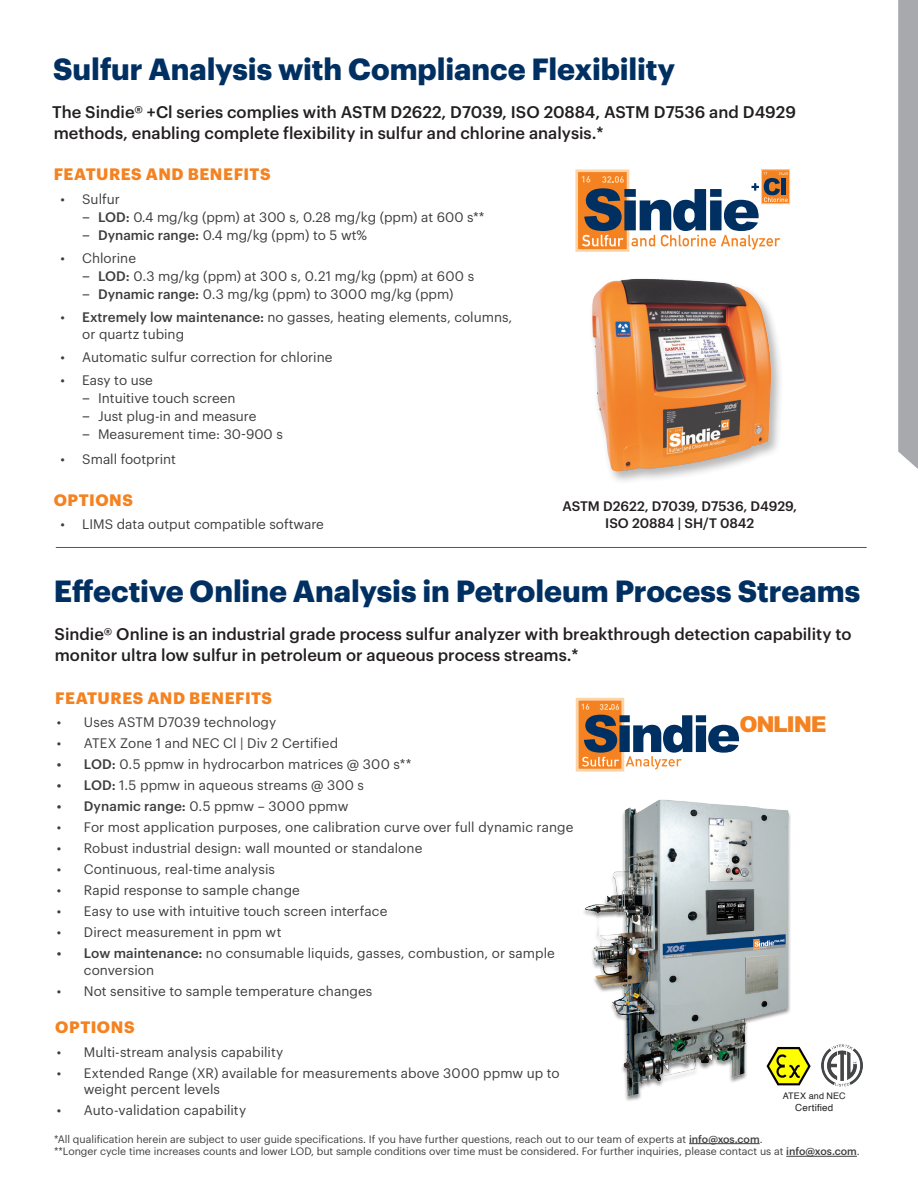
<style>
.page{position:relative;width:918px;height:1188px;background:#fff}
.page>*{position:absolute;margin:0;border:0;box-sizing:border-box;transform-origin:0 0}
.t1{font:900 51.3px "Arial";letter-spacing:-.06em;color:#003062}
.Figure_Text{font:700 30px "Graphik";color:#003062}
.t2{font:900 21.9px "Arial";letter-spacing:-.06em;color:#f58220}
.t3{font:500 16.5px/21px "Graphik";color:#231f20}
.t4{font:700 16.2px "Graphik";letter-spacing:.035em;color:#f58220}
.t5{font:13.5px/16.5px "Graphik";color:#3e3e3f}
.t6{font:500 13.5px "Graphik";color:#231f20}
.t7{font:10.5px "Graphik";color:#3e3e3f}
.Body_Copy{font:9.75px "Helvetica";letter-spacing:.02em;color:#231f20}
.Body_Copy-2{font:9px "Helvetica";letter-spacing:.02em;color:#231f20}
.s1{font-size:15px}
.s2{font-weight:500}
</style>
<div class="page">
<svg style="left:898px;top:0;width:20px;height:469px;background:#abacb0"></svg>
<hr style="left:56px;top:547px;width:811px;height:1px;background:#545555">
<img style="left:799px;top:1047px;width:12px;height:39px">
<img style="left:821px;top:1045px;width:42px;height:42px">
<img style="left:584px;top:799px;width:215px;height:302px">
<div style="left:577px;top:699px;width:46px;height:71px;background:#f58220"></div>
<div style="left:576px;top:698px;width:48px;height:74px;border:3px solid #fdd3a8"></div>
<svg style="left:582px;top:704px;width:7px;height:6px"></svg>
<svg style="left:600px;top:704px;width:19px;height:6px"></svg>
<svg style="left:582px;top:757px;width:37px;height:9px"></svg>
<svg style="left:626px;top:756px;width:56px;height:13px"></svg>
<div style="left:762px;top:170px;width:28px;height:34px;background:#f58220"></div>
<div style="left:761px;top:169px;width:29px;height:35px;border:1px solid #fdd3a8"></div>
<div style="left:577px;top:171px;width:51px;height:79px;background:#f58220"></div>
<div style="left:575px;top:170px;width:54px;height:82px;border:3px solid #fdd3a8"></div>
<svg style="left:582px;top:172px;width:206px;height:78px"></svg>
<div style="left:589px;top:277px;width:195px;height:208px;background:#231f20;opacity:.32"></div>
<img style="left:592px;top:279px;width:42px;height:193px">
<hr style="left:689px;top:1143px;width:71px;height:1px;background:#3e3e3f">
<hr style="left:786px;top:1156px;width:71px;height:1px;background:#3e3e3f">
<p class="Figure_Text" style="left:53px;top:46px;width:624px">Sulfur Analysis with Compliance Flexibility</p>
<p class="t3" style="left:52px;top:100px;width:745px">The Sindie® +Cl series complies with ASTM D2622, D7039, ISO 20884, ASTM D7536 and D4929 methods, enabling complete flexibility in sulfur and chlorine analysis.*</p>
<p class="t4" style="left:54px;top:162px;width:218px">FEATURES AND BENEFITS</p>
<p class="t5" style="left:61px;top:189px;width:61px">• Sulfur</p>
<p class="t5" style="left:82px;top:207px;width:404px"><span class="s1">–</span> <span class="s2">LOD:</span> 0.4 mg/kg (ppm) at 300 s, 0.28 mg/kg (ppm) at 600 s**</p>
<p class="t5" style="left:82px;top:225px;width:286px"><span class="s1">–</span> <span class="s2">Dynamic range:</span> 0.4 mg/kg (ppm) to 5 wt%</p>
<p class="t5" style="left:61px;top:249px;width:77px">• Chlorine</p>
<p class="t5" style="left:82px;top:267px;width:393px"><span class="s1">–</span> <span class="s2">LOD:</span> 0.3 mg/kg (ppm) at 300 s, 0.21 mg/kg (ppm) at 600 s</p>
<p class="t5" style="left:82px;top:285px;width:373px"><span class="s1">–</span> <span class="s2">Dynamic range:</span> 0.3 mg/kg (ppm) to 3000 mg/kg (ppm)</p>
<p class="t5" style="left:82px;top:308px;width:432px;text-indent:-22px">• <span class="s2">Extremely low maintenance:</span> no gasses, heating elements, columns, or quartz tubing</p>
<p class="t5" style="left:61px;top:348px;width:273px">• Automatic sulfur correction for chlorine</p>
<p class="t5" style="left:61px;top:371px;width:94px">• Easy to use</p>
<p class="t5" style="left:82px;top:389px;width:155px"><span class="s1">–</span> Intuitive touch screen</p>
<p class="t5" style="left:82px;top:407px;width:176px"><span class="s1">–</span> Just plug-in and measure</p>
<p class="t5" style="left:82px;top:425px;width:202px"><span class="s1">–</span> Measurement time: 30-900 s</p>
<p class="t5" style="left:61px;top:450px;width:117px">• Small footprint</p>
<p class="t4" style="left:54px;top:487px;width:81px">OPTIONS</p>
<p class="t5" style="left:61px;top:515px;width:265px">• LIMS data output compatible software</p>
<p class="t6" style="left:562px;top:496px;width:236px">ASTM D2622, D7039, D7536, D4929,</p>
<p class="t6" style="left:605px;top:513px;width:150px">ISO 20884 | SH/T 0842</p>
<p class="Figure_Text" style="left:54px;top:568px;width:808px">Effective Online Analysis in Petroleum Process Streams</p>
<p class="t3" style="left:55px;top:622px;width:799px">Sindie® Online is an industrial grade process sulfur analyzer with breakthrough detection capability to monitor ultra low sulfur in petroleum or aqueous process streams.*</p>
<p class="t4" style="left:55px;top:686px;width:218px">FEATURES AND BENEFITS</p>
<p class="t5" style="left:57px;top:713px;width:221px">• Uses ASTM D7039 technology</p>
<p class="t5" style="left:57px;top:734px;width:283px">• ATEX Zone 1 and NEC Cl | Div 2 Certified</p>
<p class="t5" style="left:57px;top:755px;width:356px"><span class="s2">• LOD:</span> 0.5 ppmw in hydrocarbon matrices @ 300 s**</p>
<p class="t5" style="left:57px;top:776px;width:309px"><span class="s2">• LOD:</span> 1.5 ppmw in aqueous streams @ 300 s</p>
<p class="t5" style="left:57px;top:797px;width:293px"><span class="s2">• Dynamic range:</span> 0.5 ppmw – 3000 ppmw</p>
<p class="t5" style="left:57px;top:818px;width:518px">• For most application purposes, one calibration curve over full dynamic range</p>
<p class="t5" style="left:57px;top:839px;width:367px">• Robust industrial design: wall mounted or standalone</p>
<p class="t5" style="left:57px;top:860px;width:220px">• Continuous, real-time analysis</p>
<p class="t5" style="left:57px;top:881px;width:245px">• Rapid response to sample change</p>
<p class="t5" style="left:57px;top:902px;width:332px">• Easy to use with intuitive touch screen interface</p>
<p class="t5" style="left:57px;top:923px;width:226px">• Direct measurement in ppm wt</p>
<p class="t5" style="left:84px;top:944px;width:473px;text-indent:-27px"><span class="s2">• Low maintenance:</span> no consumable liquids, gasses, combustion, or sample conversion</p>
<p class="t5" style="left:57px;top:981px;width:317px">• Not sensitive to sample temperature changes</p>
<p class="t4" style="left:55px;top:1015px;width:81px">OPTIONS</p>
<p class="t5" style="left:57px;top:1042px;width:228px">• Multi-stream analysis capability</p>
<p class="t5" style="left:84px;top:1063px;width:477px;text-indent:-27px">• Extended Range (XR) available for measurements above 3000 ppmw up to weight percent levels</p>
<p class="t5" style="left:57px;top:1101px;width:191px">• Auto-validation capability</p>
<p class="t1" style="left:582px;top:696px;width:160px">Sindie</p>
<p class="t2" style="left:739px;top:708px;width:89px">ONLINE</p>
<p class="Body_Copy-2" style="left:783px;top:1089px;width:64px">ATEX and NEC</p>
<p class="Body_Copy" style="left:795px;top:1100px;width:39px">Certified</p>
<p class="t7" style="left:54px;top:1131px;width:710px">*All qualification herein are subject to user guide specifications. If you have further questions, reach out to our team of experts at <span class="s2">info@xos.com</span>.</p>
<p class="t7" style="left:54px;top:1144px;width:807px">**Longer cycle time increases counts and lower LOD, but sample conditions over time must be considered. For further inquiries, please contact us at <span class="s2">info@xos.com</span>.</p>
</div>
